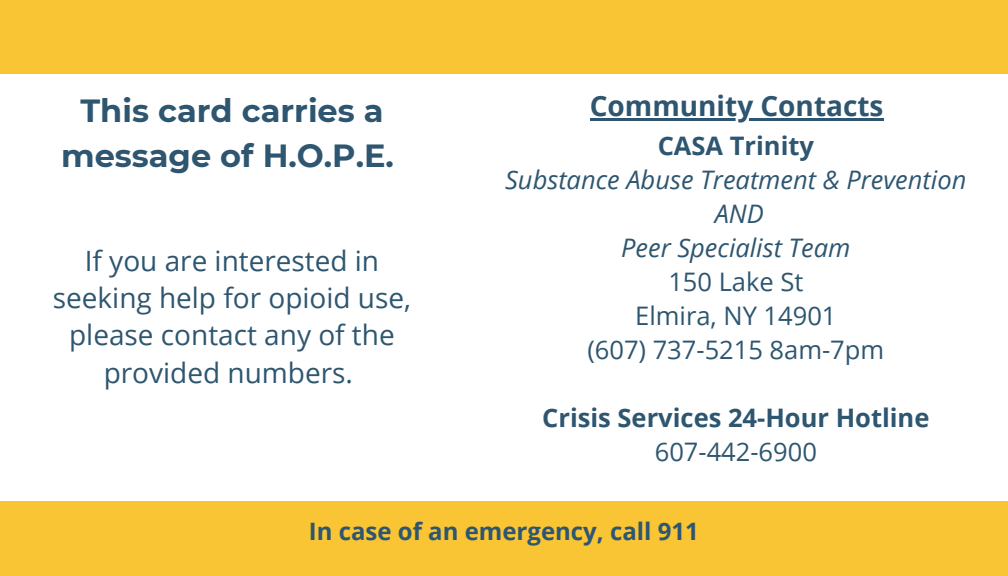
<style>
.page{position:relative;width:1008px;height:576px;background:#f9c534}
.page>*{position:absolute;margin:0;border:0;box-sizing:border-box;transform-origin:0 0}
.t1{font:700 32px/45.2px "Montserrat";color:#2e5670;text-align:center}
.t2{font:28px/37.2px "Open Sans";color:#2e5670;text-align:center}
.t3{font:700 28px "Open Sans";color:#2e5670}
.t4{font:italic 25.6px "Open Sans";color:#2e5670}
.t5{font:25.6px "Open Sans";color:#2e5670}
.t6{font:700 25.6px "Open Sans";color:#2e5670}
.t7{font:700 24px "Open Sans";color:#2e5670}
</style>
<div class="page">
<div style="left:0;top:75px;width:1008px;height:426px;background:#fff"></div>
<hr style="left:590px;top:118px;width:294px;height:2px;background:#2e5670">
<p class="t1" style="left:61px;top:88px;width:334px">This card carries a message of H.O.P.E.</p>
<p class="t2" style="left:53px;top:241px;width:360px">If you are interested in seeking help for opioid use, please contact any of the provided numbers.</p>
<p class="t3" style="left:590px;top:86px;width:295px">Community Contacts</p>
<p class="t6" style="left:658px;top:128px;width:158px">CASA Trinity</p>
<p class="t4" style="left:505px;top:162px;width:463px">Substance Abuse Treatment &amp; Prevention</p>
<p class="t4" style="left:715px;top:196px;width:51px">AND</p>
<p class="t4" style="left:621px;top:230px;width:231px">Peer Specialist Team</p>
<p class="t5" style="left:668px;top:264px;width:137px">150 Lake St</p>
<p class="t5" style="left:635px;top:298px;width:203px">Elmira, NY 14901</p>
<p class="t5" style="left:587px;top:332px;width:298px">(607) 737-5215 8am-7pm</p>
<p class="t6" style="left:542px;top:400px;width:389px">Crisis Services 24-Hour Hotline</p>
<p class="t5" style="left:655px;top:434px;width:164px">607-442-6900</p>
<p class="t7" style="left:309px;top:514px;width:391px">In case of an emergency, call 911</p>
</div>
